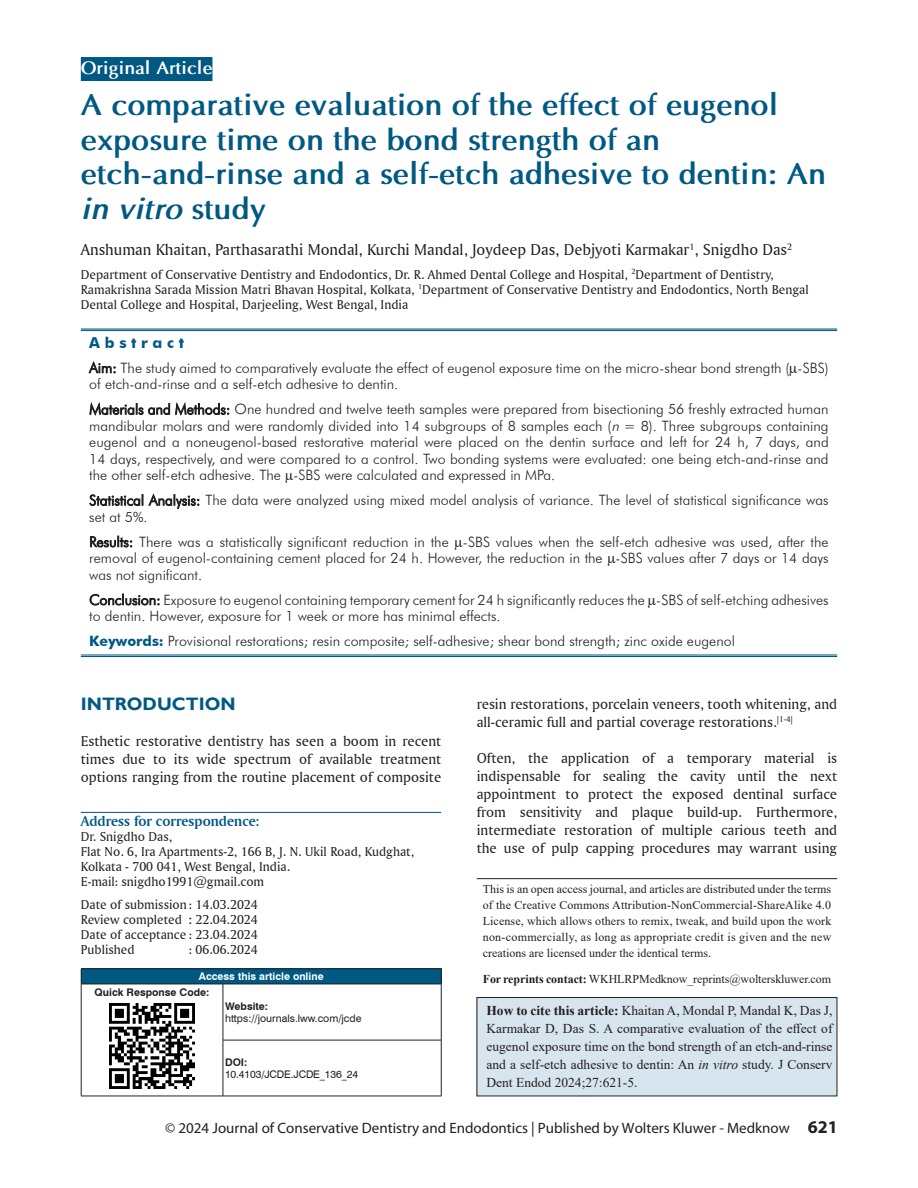
<style>
.page{position:relative;width:918px;height:1188px;background:#fff}
.page>*{position:absolute;margin:0;border:0;box-sizing:border-box;transform-origin:0 0}
.AT{font:700 30px/34.5px "Optima";color:#005983}
.AH{font:700 18px "Optima";color:#fff}
.t1{font:700 18px "Gill Sans";color:#005983}
.AU{font:16.5px "Amerigo BT Roman A";color:#231f20}
.TX{font:15px/18px "Amerigo BT Roman A";color:#231f20;text-align:justify}
.R_FOLIO{font:15px "Myriad";color:#231f20}
.ADD{font:15px "Amerigo BT Bold A";color:#005983}
.ABSH{font:700 15px "Futura BT";letter-spacing:.31em;color:#005983}
.ABS{font:300 14.25px/16.5px "Futura BT";color:#231f20}
.KWD{font:300 14.25px "Futura BT";color:#231f20}
.AFF{font:13.5px/15px "Amerigo BT Roman A";color:#231f20}
.HTC{font:13.5px/18px "Times New Roman";color:#231f20;text-align:justify}
.ADD-2{font:13.5px/15px "Amerigo BT Roman A";color:#231f20}
.HIS{font:13.5px/15px "Amerigo BT Roman A";color:#231f20;text-align:justify}
.C{font:12px/16.2px "Times New Roman";color:#231f20;text-align:justify}
.WEB{font:10.5px/12.6px "Swiss 721 BT";color:#231f20}
.AAO{font:700 10.5px "Swiss 721 BT";color:#fff}
.QRC{font:700 10.5px "Swiss 721 BT";color:#231f20}
.s1{font-style:italic}
.s2{font-weight:700;color:#005983}
.s3{font-family:"Amerigo BT Bold A"}
.s4{font-weight:700}
.s5{font-family:"Myriad Pro";font-weight:700;font-size:18px}
</style>
<div class="page">
<hr style="left:81px;top:329px;width:756px;height:1px;background:#005983">
<hr style="left:81px;top:330px;width:756px;height:1px;background:#005983">
<hr style="left:81px;top:655px;width:756px;height:1px;background:#005983">
<hr style="left:81px;top:656px;width:756px;height:1px;background:#005983">
<svg style="left:89px;top:361px;width:27px;height:12px"></svg>
<svg style="left:89px;top:402px;width:140px;height:14px"></svg>
<svg style="left:89px;top:494px;width:110px;height:15px"></svg>
<svg style="left:90px;top:536px;width:42px;height:12px"></svg>
<svg style="left:90px;top:594px;width:70px;height:12px"></svg>
<hr style="left:81px;top:812px;width:360px;height:1px;background:#005983">
<div style="left:81px;top:969px;width:360px;height:15px;background:#005983"></div>
<hr style="left:441px;top:984px;width:1px;height:56px;background:#231f20">
<hr style="left:441px;top:1040px;width:1px;height:56px;background:#231f20">
<hr style="left:223px;top:984px;width:1px;height:56px;background:#231f20">
<hr style="left:223px;top:1040px;width:218px;height:1px;background:#231f20">
<hr style="left:223px;top:1040px;width:1px;height:56px;background:#231f20">
<hr style="left:81px;top:1096px;width:142px;height:1px;background:#231f20">
<hr style="left:223px;top:1096px;width:218px;height:1px;background:#231f20">
<hr style="left:81px;top:969px;width:142px;height:1px;background:#231f20">
<svg style="left:81px;top:969px;width:1px;height:15px"></svg>
<hr style="left:223px;top:969px;width:218px;height:1px;background:#231f20">
<svg style="left:441px;top:969px;width:1px;height:15px"></svg>
<hr style="left:81px;top:984px;width:142px;height:1px;background:#231f20">
<hr style="left:223px;top:984px;width:218px;height:1px;background:#231f20">
<hr style="left:81px;top:984px;width:1px;height:56px;background:#231f20">
<hr style="left:81px;top:1040px;width:1px;height:56px;background:#231f20">
<img style="left:110px;top:1003px;width:85px;height:85px">
<div style="left:81px;top:57px;width:131px;height:24px;background:#005983"></div>
<div style="left:477px;top:998px;width:360px;height:98px;background:#d7e5ef"></div>
<div style="left:477px;top:997px;width:360px;height:99px;border:1px solid #231f20"></div>
<hr style="left:477px;top:878px;width:360px;height:1px;background:#231f20">
<p class="AH" style="left:81px;top:57px;width:133px">Original Article</p>
<p class="AT" style="left:81px;top:87px;width:747px">A comparative evaluation of the effect of eugenol exposure time on the bond strength of an etch‑and‑rinse and a self‑etch adhesive to dentin: An <span class="s1">in vitro</span> study</p>
<p class="AU" style="left:81px;top:240px;width:713px">Anshuman Khaitan, Parthasarathi Mondal, Kurchi Mandal, Joydeep Das, Debjyoti Karmakar<sup>1</sup>, Snigdho Das<sup>2</sup></p>
<p class="AFF" style="left:81px;top:266px;width:729px">Department of Conservative Dentistry and Endodontics, Dr. R. Ahmed Dental College and Hospital, <sup>2</sup>Department of Dentistry,<br>Ramakrishna Sarada Mission Matri Bhavan Hospital, Kolkata, <sup>1</sup>Department of Conservative Dentistry and Endodontics, North Bengal<br>Dental College and Hospital, Darjeeling, West Bengal, India</p>
<p class="ABSH" style="left:89px;top:333px;width:96px">Abstract</p>
<p class="ABS" style="left:89px;top:359px;width:741px">Aim: The study aimed to comparatively evaluate the effect of eugenol exposure time on the micro‑shear bond strength ( ‑SBS) of etch‑and‑rinse and a self‑etch adhesive to dentin.</p>
<p class="ABS" style="left:89px;top:401px;width:741px;text-align:justify">Materials and Methods: One hundred and twelve teeth samples were prepared from bisectioning 56 freshly extracted human mandibular molars and were randomly divided into 14 subgroups of 8 samples each (<span class="s1">n</span>= 8). Three subgroups containing eugenol and a noneugenol‑based restorative material were placed on the dentin surface and left for 24 h, 7 days, and 14 days, respectively, and were compared to a control. Two bonding systems were evaluated: one being etch‑and‑rinse and the other self‑etch adhesive. The ‑SBS were calculated and expressed in MPa.</p>
<p class="ABS" style="left:89px;top:492px;width:741px">Statistical Analysis: The data were analyzed using mixed model analysis of variance. The level of statistical significance was set at 5%.</p>
<p class="ABS" style="left:89px;top:533px;width:741px;text-align:justify">Results: There was a statistically significant reduction in the ‑SBS values when the self‑etch adhesive was used, after the removal of eugenol‑containing cement placed for 24 h. However, the reduction in the ‑SBS values after 7 days or 14 days was not significant.</p>
<p class="ABS" style="left:89px;top:591px;width:741px">Conclusion: Exposure to eugenol containing temporary cement for 24 h significantly reduces the ‑SBS of self‑etching adhesives to dentin. However, exposure for 1 week or more has minimal effects.</p>
<p class="KWD" style="left:89px;top:633px;width:647px"><span class="s2">Keywords:</span> Provisional restorations; resin composite; self‑adhesive; shear bond strength; zinc oxide eugenol</p>
<h1 class="t1" style="left:81px;top:693px;width:156px">INTRODUCTION</h1>
<p class="TX" style="left:81px;top:731px;width:362px">Esthetic restorative dentistry has seen a boom in recent times due to its wide spectrum of available treatment options ranging from the routine placement of composite</p>
<p class="ADD" style="left:81px;top:811px;width:180px">Address for correspondence:</p>
<p class="ADD-2" style="left:81px;top:828px;width:335px">Dr. Snigdho Das,<br>Flat No. 6, Ira Apartments‑2, 166 B, J. N. Ukil Road, Kudghat, Kolkata ‑ 700 041, West Bengal, India.<br>E‑mail: snigdho1991@gmail.com</p>
<p class="HIS" style="left:81px;top:897px;width:178px">Date of submission : 14.03.2024<br>Review completed <span class="s3">:</span> 22.04.2024<br>Date of acceptance : 23.04.2024<br>Published</p>
<p class="HIS" style="left:189px;top:942px;width:70px">: 06.06.2024</p>
<p class="AAO" style="left:199px;top:969px;width:126px">Access this article online</p>
<p class="QRC" style="left:95px;top:985px;width:116px">Quick Response Code:</p>
<p class="WEB" style="left:225px;top:999px;width:138px"><span class="s4">Website: </span>https://journals.lww.com/jcde</p>
<p class="WEB" style="left:225px;top:1055px;width:135px"><span class="s4">DOI:<br></span>10.4103/JCDE.JCDE_136_24</p>
<p class="TX" style="left:477px;top:694px;width:362px">resin restorations, porcelain veneers, tooth whitening, and all‑ceramic full and partial coverage restorations.<sup>[1‑4]</sup></p>
<p class="TX" style="left:477px;top:748px;width:362px">Often, the application of a temporary material is indispensable for sealing the cavity until the next appointment to protect the exposed dentinal surface from sensitivity and plaque build‑up. Furthermore, intermediate restoration of multiple carious teeth and the use of pulp capping procedures may warrant using</p>
<p class="C" style="left:483px;top:880px;width:350px">This is an open access journal, and articles are distributed under the terms of the Creative Commons Attribution‑NonCommercial‑ShareAlike 4.0<br>License, which allows others to remix, tweak, and build upon the work non‑commercially, as long as appropriate credit is given and the new creations are licensed under the identical terms.</p>
<p class="C" style="left:483px;top:970px;width:350px"><span class="s4">For reprints contact:</span> WKHLRPMedknow_reprints@wolterskluwer.com</p>
<p class="HTC" style="left:486px;top:1001px;width:348px"><span class="s4">How to cite this article:</span> Khaitan A, Mondal P, Mandal K, Das J, Karmakar D, Das S. A comparative evaluation of the effect of eugenol exposure time on the bond strength of an etch‑and‑rinse and a self‑etch adhesive to dentin: An <span class="s1">in vitro</span> study. J Conserv Dent Endod 2024;27:621-5.</p>
<p class="R_FOLIO" style="left:165px;top:1120px;width:674px">© 2024 Journal of Conservative Dentistry and Endodontics | Published by Wolters Kluwer - Medknow <span class="s5">621</span></p>
</div>
